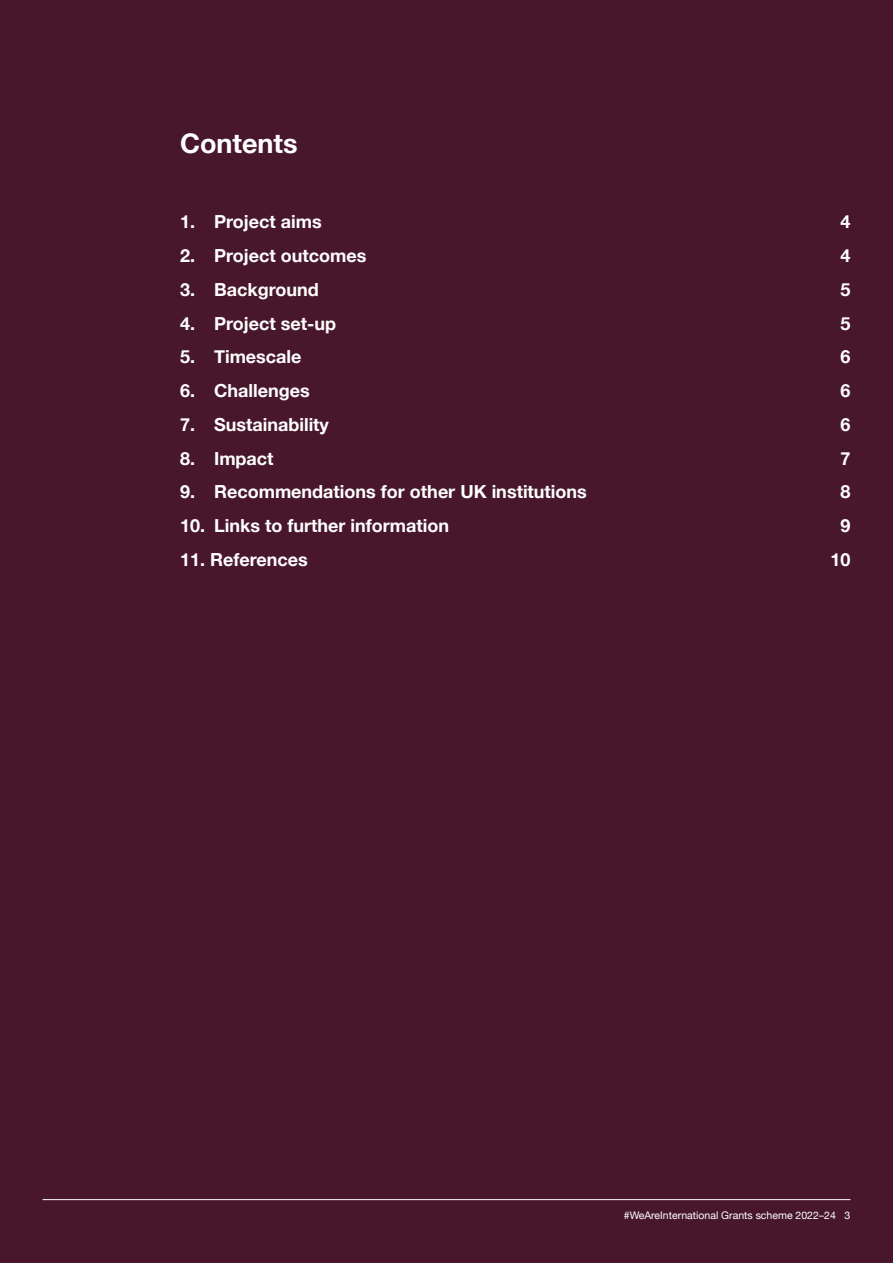
<style>
.page{position:relative;width:893px;height:1263px;background:#48172b}
.page>*{position:absolute;margin:0;border:0;box-sizing:border-box;transform-origin:0 0}
.t1{font:700 27px "Helvetica Neue";color:#fff}
.t2{font:700 18px "Helvetica Neue";color:#fff}
.t3{font:10.5px "Helvetica Neue";color:#fff}
</style>
<div class="page">
<hr style="left:43px;top:1199px;width:807px;height:1px;background:#fff">
<p class="t1" style="left:180px;top:122px;width:119px">Contents</p>
<p class="t2" style="left:180px;top:208px;width:143px">1. Project aims</p>
<p class="t2" style="left:840px;top:208px;width:12px">4</p>
<p class="t2" style="left:180px;top:242px;width:188px">2. Project outcomes</p>
<p class="t2" style="left:840px;top:242px;width:12px">4</p>
<p class="t2" style="left:180px;top:275px;width:140px">3. Background</p>
<p class="t2" style="left:840px;top:275px;width:12px">5</p>
<p class="t2" style="left:180px;top:309px;width:158px">4. Project set-up</p>
<p class="t2" style="left:840px;top:309px;width:12px">5</p>
<p class="t2" style="left:180px;top:343px;width:123px">5. Timescale</p>
<p class="t2" style="left:840px;top:343px;width:12px">6</p>
<p class="t2" style="left:180px;top:377px;width:131px">6. Challenges</p>
<p class="t2" style="left:840px;top:377px;width:12px">6</p>
<p class="t2" style="left:180px;top:410px;width:150px">7. Sustainability</p>
<p class="t2" style="left:840px;top:410px;width:12px">6</p>
<p class="t2" style="left:180px;top:444px;width:95px">8. Impact</p>
<p class="t2" style="left:840px;top:444px;width:12px">7</p>
<p class="t2" style="left:180px;top:478px;width:408px">9. Recommendations for other UK institutions</p>
<p class="t2" style="left:840px;top:478px;width:12px">8</p>
<p class="t2" style="left:180px;top:512px;width:270px">10. Links to further information</p>
<p class="t2" style="left:840px;top:512px;width:12px">9</p>
<p class="t2" style="left:180px;top:545px;width:129px">11. References</p>
<p class="t2" style="left:830px;top:545px;width:22px">10</p>
<p class="t3" style="left:624px;top:1208px;width:228px">#WeAreInternational Grants scheme 2022–24 3</p>
</div>
